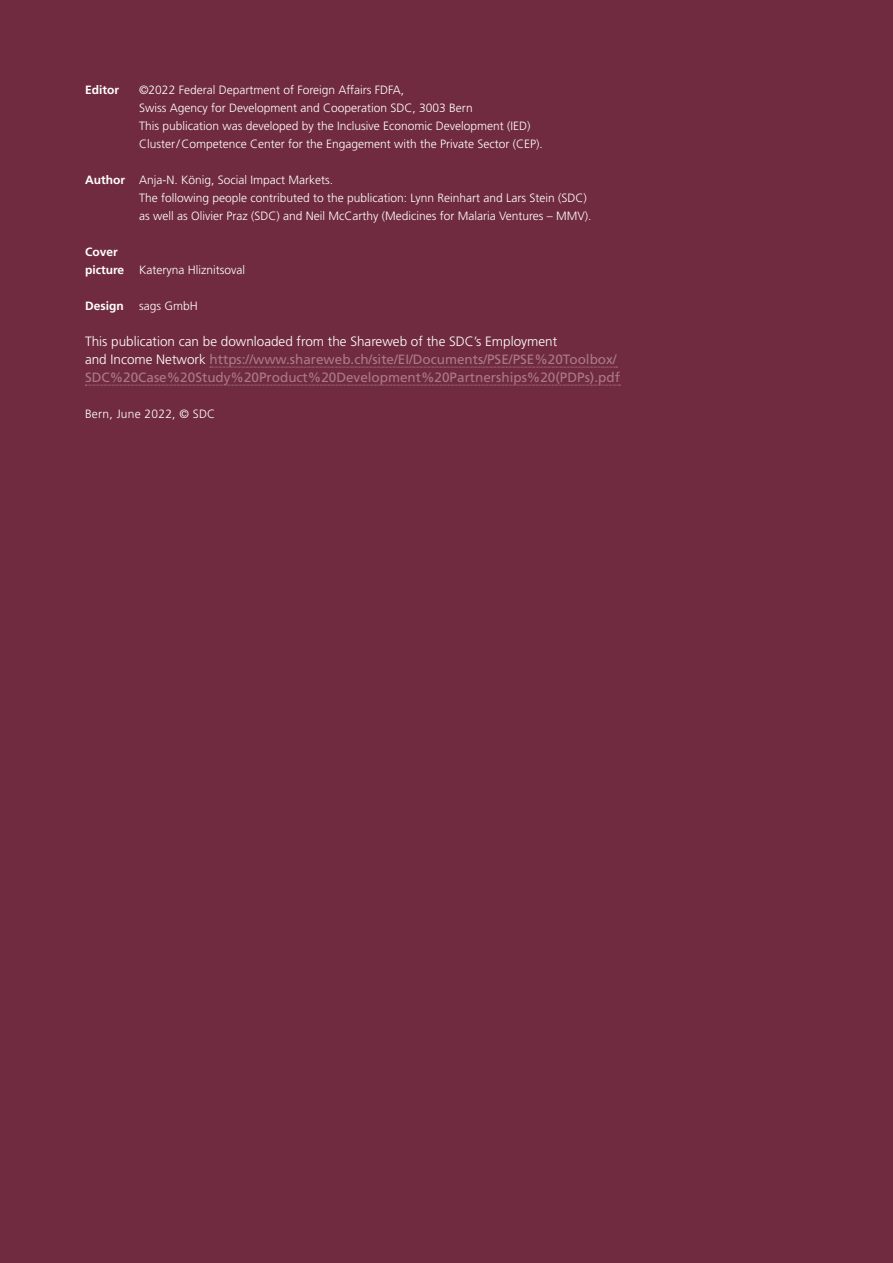
<style>
.page{position:relative;width:893px;height:1263px;background:#712b40}
.page>*{position:absolute;margin:0;border:0;box-sizing:border-box;transform-origin:0 0}
.t1{font:13.5px/18px "Frutiger LT Std";color:#a97989}
.t2{font:300 12px/18px "Frutiger LT Std";color:#fff}
.t3{font:300 12px "Frutiger LT Std";letter-spacing:.02em;color:#fff}
.t4{font:700 12px "Frutiger LT Std";color:#fff}
.s1{font-weight:700}
.s2{font-weight:300;color:#fff}
</style>
<div class="page">
<svg style="left:210px;top:367px;width:407px;height:1px"></svg>
<svg style="left:85px;top:385px;width:536px;height:1px"></svg>
<p class="t4" style="left:85px;top:83px;width:36px">Editor</p>
<p class="t2" style="left:139px;top:81px;width:405px">©2022 Federal Department of Foreign Affairs FDFA,<br>Swiss Agency for Development and Cooperation SDC, 3003 Bern<br>This publication was developed by the Inclusive Economic Development (IED)<br>Cluster/Competence Center for the Engagement with the Private Sector (CEP).</p>
<p class="t2" style="left:139px;top:171px;width:454px;text-indent:-54px"><span class="s1">Author</span> Anja-N. König, Social Impact Markets.<br>The following people contributed to the publication: Lynn Reinhart and Lars Stein (SDC) as well as Olivier Praz (SDC) and Neil McCarthy (Medicines for Malaria Ventures – MMV).</p>
<p class="t2" style="left:85px;top:243px;width:161px"><span class="s1">Cover<br>picture</span> Kateryna Hliznitsoval</p>
<p class="t4" style="left:85px;top:299px;width:40px">Design</p>
<p class="t2" style="left:139px;top:297px;width:60px">sags GmbH</p>
<p class="t1" style="left:85px;top:332px;width:536px"><span class="s2">This publication can be downloaded from the Shareweb of the SDC’s Employment<br>and Income Network</span> https://www.shareweb.ch/site/EI/Documents/PSE/PSE%20Toolbox/<br>SDC%20Case%20Study%20Product%20Development%20Partnerships%20(PDPs).pdf</p>
<p class="t3" style="left:85px;top:407px;width:132px">Bern, June 2022, © SDC</p>
</div>
